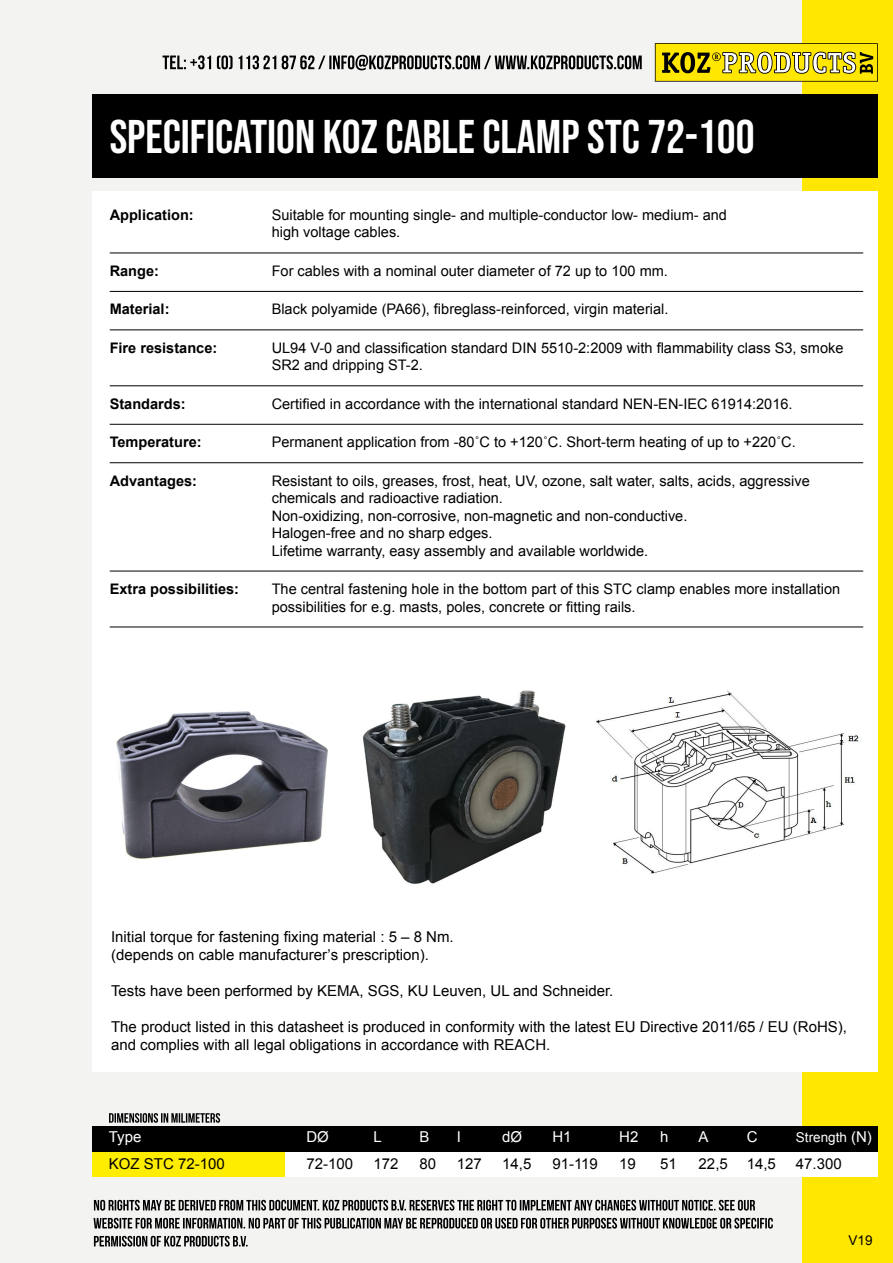
<style>
.page{position:relative;width:893px;height:1263px;background:#f3f3f2}
.page>*{position:absolute;margin:0;border:0;box-sizing:border-box;transform-origin:0 0}
.t1{font:47.25px "Bebas Neue";color:#fff}
.t2{font:15px/18px "Arial";color:#000}
.t3{font:15px "Arial";color:#fff}
.t4{font:14.55px/17.4px "Arial";color:#000}
.t5{font:700 14.55px "Arial";color:#000}
.t6{font:13.5px "Arial";color:#fff}
.t7{font:13.5px "Arial";color:#000}
.s1{font-size:15px}
</style>
<div class="page">
<div style="left:802px;top:0;width:91px;height:1263px;background:#ffe702"></div>
<div style="left:92px;top:191px;width:786px;height:881px;background:#fff"></div>
<svg style="left:655px;top:43px;width:223px;height:39px"></svg>
<div style="left:92px;top:95px;width:786px;height:83px;background:#000"></div>
<svg style="left:163px;top:55px;width:479px;height:15px"></svg>
<hr style="left:110px;top:253px;width:753px;height:1px;background:#000">
<hr style="left:110px;top:291px;width:753px;height:1px;background:#000">
<hr style="left:110px;top:330px;width:753px;height:1px;background:#000">
<hr style="left:110px;top:386px;width:753px;height:1px;background:#000">
<hr style="left:110px;top:424px;width:753px;height:1px;background:#000">
<hr style="left:110px;top:462px;width:753px;height:1px;background:#000">
<hr style="left:110px;top:571px;width:753px;height:1px;background:#000">
<hr style="left:110px;top:627px;width:753px;height:1px;background:#000">
<div style="left:92px;top:1151px;width:194px;height:25px;background:#ffed00"></div>
<div style="left:286px;top:1151px;width:592px;height:25px;background:#fff"></div>
<div style="left:92px;top:1126px;width:786px;height:25px;background:#000"></div>
<img style="left:596px;top:690px;width:263px;height:184px">
<img style="left:363px;top:690px;width:203px;height:194px">
<img style="left:116px;top:711px;width:212px;height:148px">
<svg style="left:109px;top:1113px;width:111px;height:10px"></svg>
<svg style="left:94px;top:1236px;width:154px;height:10px"></svg>
<svg style="left:94px;top:1218px;width:679px;height:10px"></svg>
<svg style="left:94px;top:1200px;width:661px;height:10px"></svg>
<h1 class="t1" style="left:110px;top:110px;width:646px">SPECIFICATION KOZ CABLE CLAMP STC 72-100</h1>
<p class="t5" style="left:110px;top:205px;width:86px">Application:</p>
<p class="t4" style="left:272px;top:206px;width:457px">Suitable for mounting single- and multiple-conductor low- medium- and high voltage cables.</p>
<p class="t5" style="left:110px;top:261px;width:51px">Range:</p>
<p class="t4" style="left:272px;top:262px;width:398px">For cables with a nominal outer diameter of 72 up to 100 mm.</p>
<p class="t5" style="left:110px;top:300px;width:61px">Material:</p>
<p class="t4" style="left:272px;top:301px;width:398px">Black polyamide (PA66), fibreglass-reinforced, virgin material.</p>
<p class="t5" style="left:110px;top:338px;width:109px">Fire resistance:</p>
<p class="t4" style="left:272px;top:339px;width:573px">UL94 V-0 and classification standard DIN 5510-2:2009 with flammability class S3, smoke<br>SR2 and dripping ST-2.</p>
<p class="t5" style="left:110px;top:394px;width:77px">Standards:</p>
<p class="t4" style="left:272px;top:395px;width:522px">Certified in accordance with the international standard NEN-EN-IEC 61914:2016.</p>
<p class="t5" style="left:110px;top:433px;width:93px">Temperature:</p>
<p class="t4" style="left:272px;top:434px;width:526px">Permanent application from -80˚C to +120˚C. Short-term heating of up to +220˚C.</p>
<p class="t5" style="left:110px;top:471px;width:89px">Advantages:</p>
<p class="t4" style="left:272px;top:472px;width:540px">Resistant to oils, greases, frost, heat, UV, ozone, salt water, salts, acids, aggressive chemicals and radioactive radiation.<br>Non-oxidizing, non-corrosive, non-magnetic and non-conductive.<br>Halogen-free and no sharp edges.<br>Lifetime warranty, easy assembly and available worldwide.</p>
<p class="t5" style="left:110px;top:579px;width:131px">Extra possibilities:</p>
<p class="t4" style="left:272px;top:580px;width:570px">The central fastening hole in the bottom part of this STC clamp enables more installation possibilities for e.g. masts, poles, concrete or fitting rails.</p>
<p class="t2" style="left:111px;top:928px;width:344px">Initial torque for fastening fixing material : 5 – 8 Nm. (depends on cable manufacturer’s prescription).</p>
<p class="t2" style="left:111px;top:982px;width:504px">Tests have been performed by KEMA, SGS, KU Leuven, UL and Schneider.</p>
<p class="t2" style="left:111px;top:1018px;width:737px">The product listed in this datasheet is produced in conformity with the latest EU Directive 2011/65 / EU (RoHS), and complies with all legal obligations in accordance with REACH.</p>
<p class="t3" style="left:109px;top:1127px;width:34px">Type</p>
<p class="t2" style="left:109px;top:1155px;width:117px">KOZ STC 72-100</p>
<p class="t3" style="left:306px;top:1127px;width:24px">DØ</p>
<p class="t2" style="left:306px;top:1155px;width:48px">72-100</p>
<p class="t3" style="left:373px;top:1127px;width:10px">L</p>
<p class="t2" style="left:373px;top:1155px;width:27px">172</p>
<p class="t3" style="left:419px;top:1127px;width:12px">B</p>
<p class="t2" style="left:419px;top:1155px;width:18px">80</p>
<p class="t3" style="left:457px;top:1127px;width:6px">I</p>
<p class="t2" style="left:457px;top:1155px;width:27px">127</p>
<p class="t3" style="left:502px;top:1127px;width:22px">dØ</p>
<p class="t2" style="left:502px;top:1155px;width:31px">14,5</p>
<p class="t3" style="left:552px;top:1127px;width:21px">H1</p>
<p class="t2" style="left:552px;top:1155px;width:47px">91-119</p>
<p class="t3" style="left:619px;top:1127px;width:21px">H2</p>
<p class="t2" style="left:619px;top:1155px;width:18px">19</p>
<p class="t3" style="left:660px;top:1127px;width:10px">h</p>
<p class="t2" style="left:660px;top:1155px;width:18px">51</p>
<p class="t3" style="left:699px;top:1127px;width:12px">A</p>
<p class="t2" style="left:699px;top:1155px;width:31px">22,5</p>
<p class="t3" style="left:747px;top:1127px;width:12px">C</p>
<p class="t2" style="left:747px;top:1155px;width:31px">14,5</p>
<p class="t6" style="left:796px;top:1129px;width:78px">Strength <span class="s1">(N)</span></p>
<p class="t2" style="left:796px;top:1155px;width:47px">47.300</p>
<p class="t7" style="left:848px;top:1232px;width:26px">V19</p>
</div>
